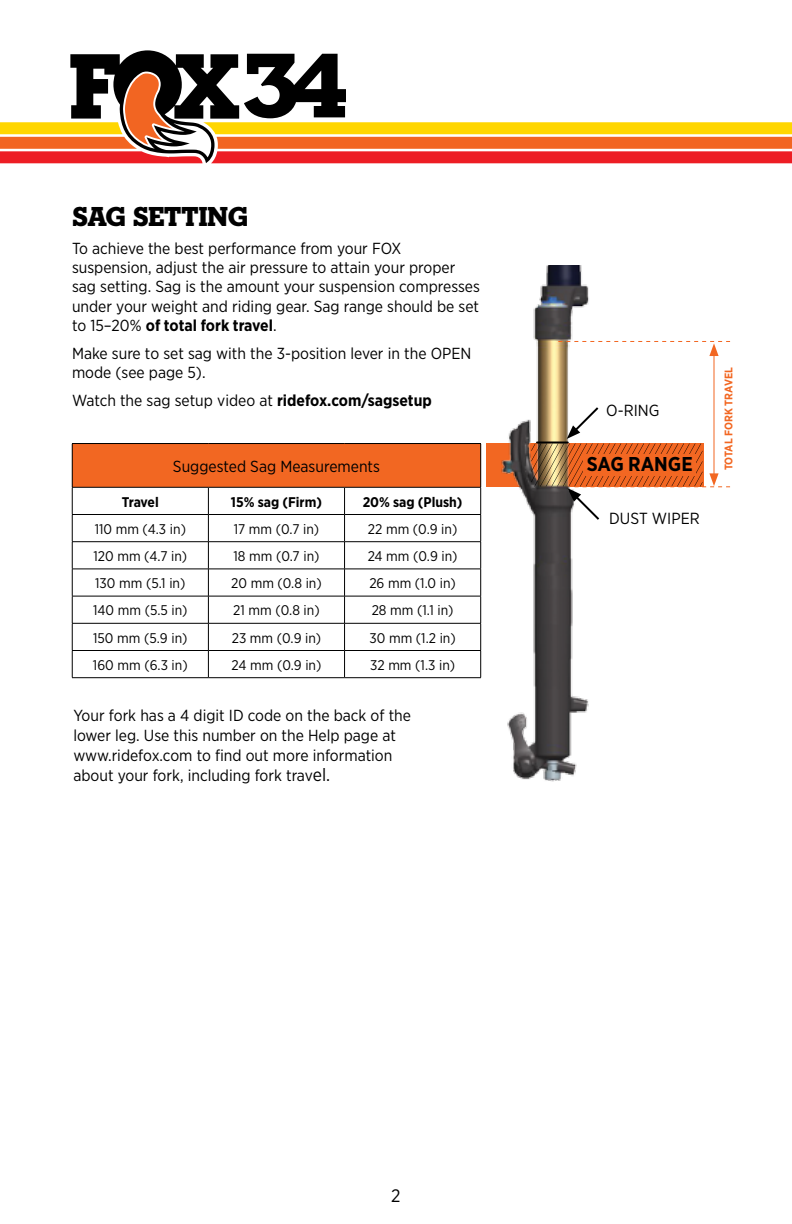
<style>
.page{position:relative;width:792px;height:1224px;background:#fff}
.page>*{position:absolute;margin:0;border:0;box-sizing:border-box;transform-origin:0 0}
.t1{font:28px "Neutraface Slab Display Titling";letter-spacing:-.005em;color:#000}
.t2{font:700 20px "Gotham Narrow";color:#000}
.t3{font:18px "Gotham Narrow";color:#000}
.t4{font:16px/19.2px "Gotham Narrow";color:#000}
.t5{font:14px "Gotham Narrow";color:#000}
.t6{font:700 14px "Gotham Narrow";color:#000}
.t7{font:700 11px "Gotham Narrow";color:#f26722}
.s1{font-weight:700}
.s2{font-size:18px}
</style>
<div class="page">
<svg style="left:0;top:50px;width:792px;height:113px"></svg>
<div style="left:72px;top:444px;width:409px;height:43px;background:#f26722"></div>
<hr style="left:72px;top:443px;width:136px;height:1px;background:#000">
<hr style="left:72px;top:444px;width:1px;height:43px;background:#000">
<hr style="left:208px;top:443px;width:137px;height:1px;background:#000">
<hr style="left:345px;top:443px;width:136px;height:1px;background:#000">
<hr style="left:72px;top:487px;width:136px;height:1px;background:#000">
<hr style="left:208px;top:487px;width:137px;height:1px;background:#000">
<hr style="left:345px;top:487px;width:136px;height:1px;background:#000">
<hr style="left:72px;top:514px;width:136px;height:1px;background:#000">
<hr style="left:72px;top:541px;width:136px;height:1px;background:#000">
<hr style="left:72px;top:569px;width:136px;height:1px;background:#000">
<hr style="left:72px;top:596px;width:136px;height:1px;background:#000">
<hr style="left:72px;top:623px;width:136px;height:1px;background:#000">
<hr style="left:72px;top:650px;width:136px;height:1px;background:#000">
<svg style="left:72px;top:488px;width:1px;height:189px"></svg>
<hr style="left:208px;top:650px;width:137px;height:1px;background:#000">
<hr style="left:345px;top:650px;width:136px;height:1px;background:#000">
<svg style="left:344px;top:488px;width:1px;height:189px"></svg>
<hr style="left:72px;top:677px;width:136px;height:1px;background:#000">
<hr style="left:208px;top:677px;width:137px;height:1px;background:#000">
<hr style="left:345px;top:677px;width:136px;height:1px;background:#000">
<hr style="left:208px;top:514px;width:137px;height:1px;background:#000">
<hr style="left:345px;top:514px;width:136px;height:1px;background:#000">
<hr style="left:208px;top:541px;width:137px;height:1px;background:#000">
<hr style="left:345px;top:541px;width:136px;height:1px;background:#000">
<hr style="left:208px;top:569px;width:137px;height:1px;background:#000">
<hr style="left:345px;top:569px;width:136px;height:1px;background:#000">
<hr style="left:208px;top:596px;width:137px;height:1px;background:#000">
<hr style="left:345px;top:596px;width:136px;height:1px;background:#000">
<hr style="left:208px;top:623px;width:137px;height:1px;background:#000">
<svg style="left:208px;top:488px;width:1px;height:189px"></svg>
<hr style="left:345px;top:623px;width:136px;height:1px;background:#000">
<img style="left:475px;top:265px;width:256px;height:517px">
<hr style="left:714px;top:353px;width:1px;height:124px;background:#f26722">
<svg style="left:558px;top:341px;width:172px;height:15px"></svg>
<svg style="left:531px;top:405px;width:199px;height:117px"></svg>
<hr style="left:537px;top:442px;width:31px;height:2px;background:#000">
<h1 class="t1" style="left:72px;top:199px;width:178px">SAG SETTING</h1>
<p class="t4" style="left:72px;top:238px;width:409px">To achieve the best performance from your FOX suspension, adjust the air pressure to attain your proper sag setting. Sag is the amount your suspension compresses under your weight and riding gear. Sag range should be set to 15–20% <span class="s1">of total fork travel</span>.</p>
<p class="t4" style="left:72px;top:343px;width:401px">Make sure to set sag with the 3-position lever in the OPEN mode (see page 5).</p>
<p class="t4" style="left:72px;top:391px;width:361px">Watch the sag setup video at <span class="s1">ridefox.com/sagsetup</span></p>
<p class="t4" style="left:173px;top:456px;width:209px">Suggested Sag Measurements</p>
<p class="t6" style="left:122px;top:493px;width:39px">Travel</p>
<p class="t6" style="left:231px;top:493px;width:93px">15% sag (Firm)</p>
<p class="t6" style="left:363px;top:493px;width:101px">20% sag (Plush)</p>
<p class="t5" style="left:95px;top:520px;width:93px">110 mm (4.3 in)</p>
<p class="t5" style="left:234px;top:520px;width:87px">17 mm (0.7 in)</p>
<p class="t5" style="left:368px;top:520px;width:91px">22 mm (0.9 in)</p>
<p class="t5" style="left:93px;top:547px;width:95px">120 mm (4.7 in)</p>
<p class="t5" style="left:233px;top:547px;width:88px">18 mm (0.7 in)</p>
<p class="t5" style="left:368px;top:547px;width:91px">24 mm (0.9 in)</p>
<p class="t5" style="left:95px;top:575px;width:92px">130 mm (5.1 in)</p>
<p class="t5" style="left:231px;top:575px;width:92px">20 mm (0.8 in)</p>
<p class="t5" style="left:369px;top:575px;width:88px">26 mm (1.0 in)</p>
<p class="t5" style="left:93px;top:602px;width:96px">140 mm (5.5 in)</p>
<p class="t5" style="left:233px;top:602px;width:88px">21 mm (0.8 in)</p>
<p class="t5" style="left:372px;top:602px;width:83px">28 mm (1.1 in)</p>
<p class="t5" style="left:93px;top:629px;width:96px">150 mm (5.9 in)</p>
<p class="t5" style="left:232px;top:629px;width:91px">23 mm (0.9 in)</p>
<p class="t5" style="left:369px;top:629px;width:88px">30 mm (1.2 in)</p>
<p class="t5" style="left:93px;top:656px;width:96px">160 mm (6.3 in)</p>
<p class="t5" style="left:232px;top:656px;width:91px">24 mm (0.9 in)</p>
<p class="t5" style="left:370px;top:656px;width:87px">32 mm (1.3 in)</p>
<p class="t4" style="left:73px;top:705px;width:339px;line-height:20px">Your fork has a 4 digit ID code on the back of the lower leg. Use this number on the Help page at www.ridefox.com to find out more information about your fork, including fork trav<span class="s2">el.</span></p>
<p class="t4" style="left:606px;top:400px;width:55px">O-RING</p>
<p class="t2" style="left:587px;top:452px;width:107px">SAG RANGE</p>
<p class="t4" style="left:609px;top:509px;width:92px">DUST WIPER</p>
<p class="t7" style="left:722px;top:470px;width:105px;rotate:-90deg">TOTAL FORK TRAVEL</p>
<p class="t3" style="left:391px;top:1185px;width:11px">2</p>
</div>
